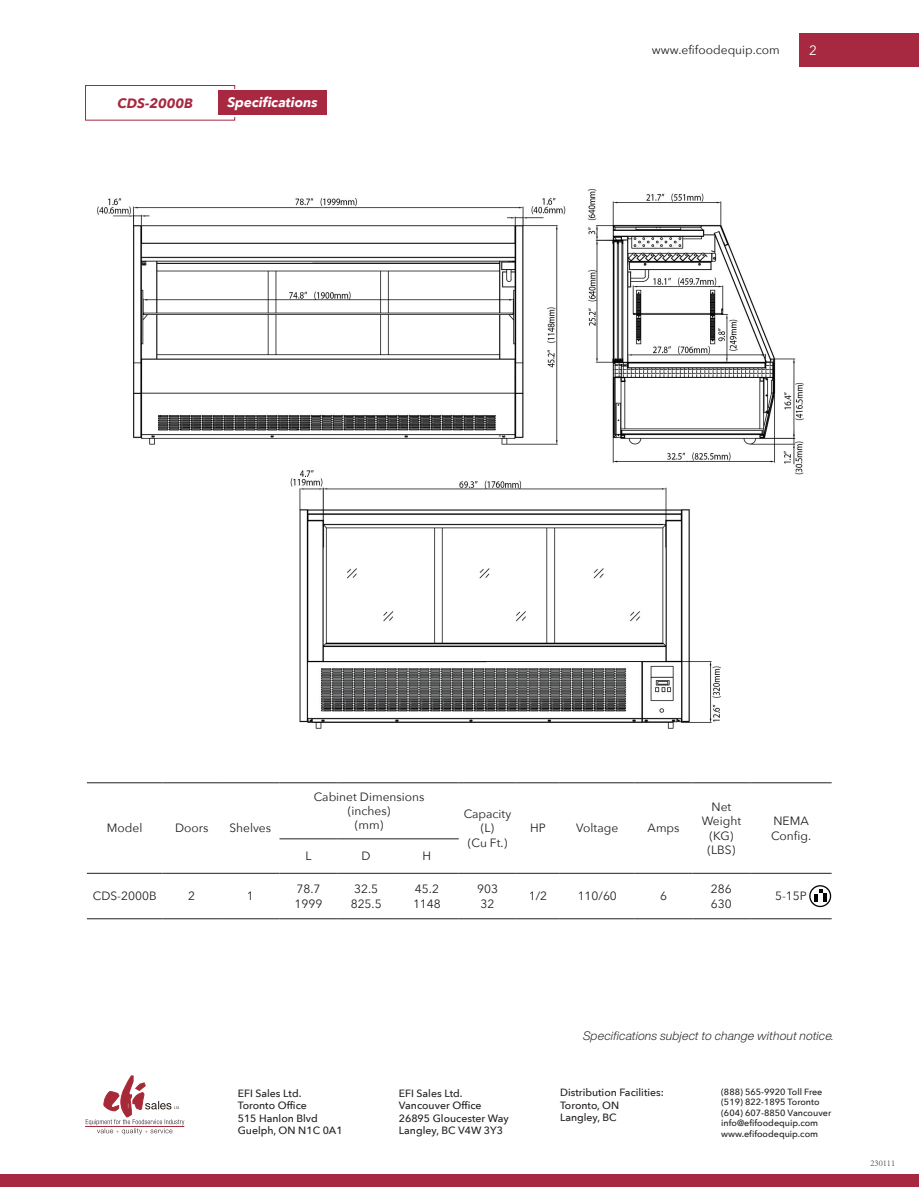
<style>
.page{position:relative;width:919px;height:1187px;background:#fff}
.page>*{position:absolute;margin:0;border:0;box-sizing:border-box;transform-origin:0 0}
.t1{font:italic 700 13.5px "Avenir Next";color:#fff}
.t2{font:italic 700 13.5px "Avenir Next";color:#a72941}
.t3{font:13.5px "Avenir Next";color:#fff}
.t4{font:12px/14.4px "Avenir Next";color:#231f20}
.t5{font:italic 300 12px "Helvetica Now Display";letter-spacing:.02em;color:#231f20}
.t6{font:500 10.5px/12.6px "Avenir Next";color:#231f20}
.t7{font:500 9px/10.5px "Avenir Next";color:#231f20}
.t8{font:300 9px "Adobe Song Std";color:#231f20}
</style>
<div class="page">
<div style="left:0;top:1174px;width:918px;height:12px;background:#a72941"></div>
<div style="left:799px;top:33px;width:119px;height:34px;background:#a72941"></div>
<div style="left:85px;top:85px;width:150px;height:36px;border:1px solid #a72941"></div>
<div style="left:87px;top:89px;width:162px;height:27px;background:#fff"></div>
<div style="left:218px;top:91px;width:109px;height:24px;background:#a72941"></div>
<hr style="left:87px;top:782px;width:75px;height:1px;background:#231f20">
<hr style="left:162px;top:782px;width:59px;height:1px;background:#231f20">
<hr style="left:221px;top:782px;width:58px;height:1px;background:#231f20">
<hr style="left:279px;top:782px;width:58px;height:1px;background:#231f20">
<hr style="left:337px;top:782px;width:58px;height:1px;background:#231f20">
<hr style="left:395px;top:782px;width:63px;height:1px;background:#231f20">
<hr style="left:458px;top:782px;width:58px;height:1px;background:#231f20">
<hr style="left:516px;top:782px;width:43px;height:1px;background:#231f20">
<hr style="left:559px;top:782px;width:75px;height:1px;background:#231f20">
<hr style="left:634px;top:782px;width:58px;height:1px;background:#231f20">
<hr style="left:692px;top:782px;width:58px;height:1px;background:#231f20">
<hr style="left:750px;top:782px;width:81px;height:1px;background:#231f20">
<hr style="left:279px;top:838px;width:58px;height:1px;background:#231f20">
<hr style="left:337px;top:838px;width:58px;height:1px;background:#231f20">
<hr style="left:395px;top:838px;width:63px;height:1px;background:#231f20">
<hr style="left:87px;top:873px;width:75px;height:1px;background:#231f20">
<hr style="left:162px;top:873px;width:59px;height:1px;background:#231f20">
<hr style="left:221px;top:873px;width:58px;height:1px;background:#231f20">
<hr style="left:279px;top:873px;width:58px;height:1px;background:#231f20">
<hr style="left:337px;top:873px;width:58px;height:1px;background:#231f20">
<hr style="left:395px;top:873px;width:63px;height:1px;background:#231f20">
<hr style="left:458px;top:873px;width:58px;height:1px;background:#231f20">
<hr style="left:516px;top:873px;width:43px;height:1px;background:#231f20">
<hr style="left:559px;top:873px;width:75px;height:1px;background:#231f20">
<hr style="left:634px;top:873px;width:58px;height:1px;background:#231f20">
<hr style="left:692px;top:873px;width:58px;height:1px;background:#231f20">
<hr style="left:750px;top:873px;width:81px;height:1px;background:#231f20">
<hr style="left:87px;top:918px;width:75px;height:1px;background:#231f20">
<hr style="left:162px;top:918px;width:59px;height:1px;background:#231f20">
<hr style="left:221px;top:918px;width:58px;height:1px;background:#231f20">
<hr style="left:279px;top:918px;width:58px;height:1px;background:#231f20">
<hr style="left:337px;top:918px;width:58px;height:1px;background:#231f20">
<hr style="left:395px;top:918px;width:63px;height:1px;background:#231f20">
<hr style="left:458px;top:918px;width:58px;height:1px;background:#231f20">
<hr style="left:516px;top:918px;width:43px;height:1px;background:#231f20">
<hr style="left:559px;top:918px;width:75px;height:1px;background:#231f20">
<hr style="left:634px;top:918px;width:58px;height:1px;background:#231f20">
<hr style="left:692px;top:918px;width:58px;height:1px;background:#231f20">
<hr style="left:750px;top:918px;width:81px;height:1px;background:#231f20">
<svg style="left:809px;top:885px;width:22px;height:22px"></svg>
<img style="left:97px;top:189px;width:707px;height:540px">
<hr style="left:85px;top:1126px;width:99px;height:1px;background:#a62938">
<svg style="left:86px;top:1075px;width:98px;height:59px"></svg>
<p class="t2" style="left:117px;top:91px;width:77px">CDS-2000B</p>
<p class="t1" style="left:227px;top:91px;width:92px">Specifications</p>
<p class="t4" style="left:652px;top:42px;width:129px">www.efifoodequip.com</p>
<p class="t3" style="left:809px;top:38px;width:9px">2</p>
<p class="t4" style="left:107px;top:820px;width:37px">Model</p>
<p class="t4" style="left:175px;top:820px;width:35px">Doors</p>
<p class="t4" style="left:229px;top:820px;width:43px">Shelves</p>
<p class="t4" style="left:314px;top:788px;width:112px;text-align:center">Cabinet Dimensions (inches)<br>(mm)</p>
<p class="t4" style="left:305px;top:848px;width:8px">L</p>
<p class="t4" style="left:361px;top:848px;width:11px">D</p>
<p class="t4" style="left:422px;top:848px;width:10px">H</p>
<p class="t4" style="left:463px;top:806px;width:49px;text-align:center">Capacity (L)<br>(Cu Ft.)</p>
<p class="t4" style="left:530px;top:820px;width:17px">HP</p>
<p class="t4" style="left:576px;top:820px;width:43px">Voltage</p>
<p class="t4" style="left:647px;top:820px;width:33px">Amps</p>
<p class="t4" style="left:701px;top:798px;width:41px;text-align:center">Net<br>Weight (KG) (LBS)</p>
<p class="t4" style="left:771px;top:813px;width:42px">NEMA<br>Config.</p>
<p class="t4" style="left:93px;top:888px;width:65px">CDS-2000B</p>
<p class="t4" style="left:188px;top:888px;width:8px">2</p>
<p class="t4" style="left:247px;top:888px;width:8px">1</p>
<p class="t4" style="left:294px;top:881px;width:29px">78.7<br>1999</p>
<p class="t4" style="left:350px;top:881px;width:32px">32.5<br>825.5</p>
<p class="t4" style="left:413px;top:881px;width:29px">45.2<br>1148</p>
<p class="t4" style="left:477px;top:881px;width:22px">903<br>32</p>
<p class="t4" style="left:529px;top:888px;width:20px">1/2</p>
<p class="t4" style="left:577px;top:888px;width:41px">110/60</p>
<p class="t4" style="left:660px;top:888px;width:8px">6</p>
<p class="t4" style="left:711px;top:881px;width:22px">286<br>630</p>
<p class="t4" style="left:775px;top:888px;width:33px">5-15P</p>
<p class="t6" style="left:238px;top:1086px;width:106px">EFI Sales Ltd.<br>Toronto Office<br>515 Hanlon Blvd<br>Guelph, ON N1C 0A1</p>
<p class="t6" style="left:399px;top:1086px;width:111px">EFI Sales Ltd.<br>Vancouver Office<br>26895 Gloucester Way<br>Langley, BC V4W 3Y3</p>
<p class="t5" style="left:583px;top:1027px;width:252px">Specifications subject to change without notice.</p>
<p class="t6" style="left:560px;top:1085px;width:105px">Distribution Facilities:<br>Toronto, ON<br>Langley, BC</p>
<p class="t7" style="left:721px;top:1086px;width:112px">(888) 565-9920 Toll Free (519) 822-1895 Toronto (604) 607-8850 Vancouver info@efifoodequip.com www.efifoodequip.com</p>
<p class="t8" style="left:870px;top:1157px;width:26px">230111</p>
</div>
